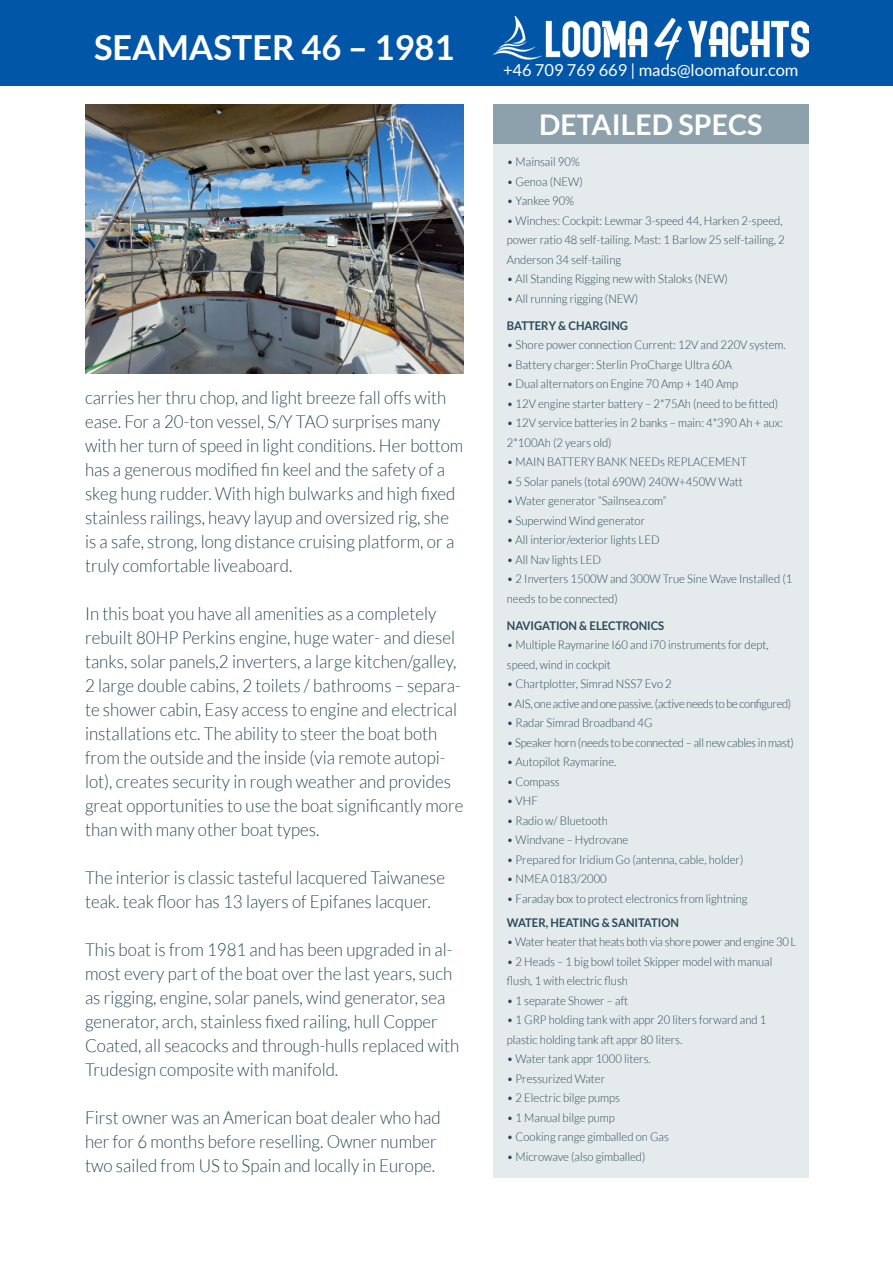
<style>
.page{position:relative;width:893px;height:1263px;background:#fff}
.page>*{position:absolute;margin:0;border:0;box-sizing:border-box;transform-origin:0 0}
.t1{font:700 34.5px "Lato";color:#fff}
.t2{font:700 28.5px "Lato";color:#fff}
.t3{font:300 18px/24px "Lato";color:#294a59;scale:.94 1}
.t4{font:16.5px "Lato";color:#fff}
.t5{font:300 12px/19.5px "Lato";color:#294a59;scale:.94 1}
.t6{font:300 12px "Lato";letter-spacing:-.02em;color:#294a59;scale:.94 1}
.t7{font:700 12px "Lato";color:#294a59;scale:.94 1}
.t8{font:300 12px "Lato";letter-spacing:-.03em;color:#294a59;scale:.94 1}
</style>
<div class="page">
<div style="left:0;top:0;width:893px;height:85px;background:#0156a8"></div>
<img style="left:493px;top:17px;width:315px;height:43px">
<div style="left:493px;top:144px;width:315px;height:1034px;background:#e5eaec"></div>
<div style="left:493px;top:104px;width:315px;height:40px;background:#8ca1ac"></div>
<img style="left:85px;top:104px;width:378px;height:269px">
<p class="t1" style="left:94px;top:27px;width:362px">SEAMASTER 46 – 1981</p>
<p class="t3" style="left:85px;top:385px;width:404px">carries her thru chop, and light breeze fall offs with ease. For a 20-ton vessel, S/Y TAO surprises many with her turn of speed in light conditions. Her bottom has a generous modified fin keel and the safety of a skeg hung rudder. With high bulwarks and high fixed stainless railings, heavy layup and oversized rig, she is a safe, strong, long distance cruising platform, or a truly comfortable liveaboard.</p>
<p class="t3" style="left:85px;top:601px;width:404px">In this boat you have all amenities as a completely rebuilt 80HP Perkins engine, huge water- and diesel tanks, solar panels,2 inverters, a large kitchen/galley, 2 large double cabins, 2 toilets / bathrooms – separa&shy;te shower cabin, Easy access to engine and electrical installations etc. The ability to steer the boat both from the outside and the inside (via remote autopi&shy;lot), creates security in rough weather and provides great opportunities to use the boat significantly more than with many other boat types.</p>
<p class="t3" style="left:85px;top:865px;width:384px">The interior is classic tasteful lacquered Taiwanese teak. teak floor has 13 layers of Epifanes lacquer.</p>
<p class="t3" style="left:85px;top:937px;width:400px">This boat is from 1981 and has been upgraded in al&shy;most every part of the boat over the last years, such as rigging, engine, solar panels, wind generator, sea generator, arch, stainless fixed railing, hull Copper Coated, all seacocks and through-hulls replaced with Trudesign composite with manifold.</p>
<p class="t3" style="left:85px;top:1105px;width:380px">First owner was an American boat dealer who had her for 6 months before reselling. Owner number two sailed from US to Spain and locally in Europe.</p>
<p class="t4" style="left:503px;top:61px;width:297px">+46 709 769 669 | mads@loomafour.com</p>
<p class="t2" style="left:539px;top:108px;width:225px">DETAILED SPECS</p>
<p class="t5" style="left:507px;top:152px;width:79px">• Mainsail 90%</p>
<p class="t5" style="left:507px;top:172px;width:82px">• Genoa (NEW)</p>
<p class="t5" style="left:507px;top:191px;width:73px">• Yankee 90%</p>
<p class="t5" style="left:507px;top:211px;width:297px">• Winches: Cockpit: Lewmar 3-speed 44, Harken 2-speed, power ratio 48 self-tailing. Mast: 1 Barlow 25 self-tailing, 2<br>Anderson 34 self-tailing</p>
<p class="t5" style="left:507px;top:269px;width:237px">• All Standing Rigging new with Staloks (NEW)</p>
<p class="t5" style="left:507px;top:289px;width:141px">• All running rigging (NEW)</p>
<p class="t7" style="left:507px;top:319px;width:130px">BATTERY &amp; CHARGING</p>
<p class="t5" style="left:507px;top:335px;width:298px">• Shore power connection Current: 12V and 220V system.</p>
<p class="t5" style="left:507px;top:355px;width:241px">• Battery charger: Sterlin ProCharge Ultra 60A</p>
<p class="t5" style="left:507px;top:374px;width:248px">• Dual alternators on Engine 70 Amp + 140 Amp</p>
<p class="t5" style="left:507px;top:394px;width:290px">• 12V engine starter battery – 2*75Ah (need to be fitted)</p>
<p class="t5" style="left:507px;top:413px;width:295px">• 12V service batteries in 2 banks – main: 4*390 Ah + aux:<br>2*100Ah (2 years old)</p>
<p class="t5" style="left:507px;top:452px;width:257px">• MAIN BATTERY BANK NEEDs REPLACEMENT</p>
<p class="t5" style="left:507px;top:472px;width:253px">• 5 Solar panels (total 690W) 240W+450W Watt</p>
<p class="t5" style="left:507px;top:491px;width:171px">• Water generator “Sailnsea.com”</p>
<p class="t5" style="left:507px;top:511px;width:149px">• Superwind Wind generator</p>
<p class="t5" style="left:507px;top:530px;width:164px">• All interior/exterior lights LED</p>
<p class="t5" style="left:507px;top:550px;width:102px">• All Nav lights LED</p>
<p class="t5" style="left:507px;top:569px;width:305px">• 2 Inverters 1500W and 300W True Sine Wave Installed (1 needs to be connected)</p>
<p class="t7" style="left:507px;top:619px;width:169px">NAVIGATION &amp; ELECTRONICS</p>
<p class="t5" style="left:507px;top:635px;width:280px">• Multiple Raymarine I60 and i70 instruments for dept, speed, wind in cockpit</p>
<p class="t5" style="left:507px;top:674px;width:177px">• Chartplotter, Simrad NSS7 Evo 2</p>
<p class="t8" style="left:507px;top:697px;width:304px">• AIS, one active and one passive. (active needs to be configured)</p>
<p class="t5" style="left:507px;top:713px;width:156px">• Radar Simrad Broadband 4G</p>
<p class="t6" style="left:507px;top:736px;width:307px">• Speaker horn (needs to be connected – all new cables in mast)</p>
<p class="t5" style="left:507px;top:752px;width:118px">• Autopilot Raymarine.</p>
<p class="t5" style="left:507px;top:772px;width:58px">• Compass</p>
<p class="t5" style="left:507px;top:791px;width:34px">• VHF</p>
<p class="t5" style="left:507px;top:811px;width:109px">• Radio w/ Bluetooth</p>
<p class="t5" style="left:507px;top:830px;width:131px">• Windvane – Hydrovane</p>
<p class="t5" style="left:507px;top:850px;width:253px">• Prepared for Iridium Go (antenna, cable, holder)</p>
<p class="t5" style="left:507px;top:869px;width:108px">• NMEA 0183/2000</p>
<p class="t5" style="left:507px;top:889px;width:258px">• Faraday box to protect electronics from lightning</p>
<p class="t7" style="left:507px;top:916px;width:185px">WATER, HEATING &amp; SANITATION</p>
<p class="t6" style="left:507px;top:936px;width:309px">• Water heater that heats both via shore power and engine 30 L</p>
<p class="t5" style="left:507px;top:952px;width:284px">• 2 Heads – 1 big bowl toilet Skipper model with manual flush, 1 with electric flush</p>
<p class="t5" style="left:507px;top:991px;width:131px">• 1 separate Shower – aft</p>
<p class="t5" style="left:507px;top:1010px;width:278px">• 1 GRP holding tank with appr 20 liters forward and 1 plastic holding tank aft appr 80 liters.</p>
<p class="t5" style="left:507px;top:1049px;width:155px">• Water tank appr 1000 liters.</p>
<p class="t5" style="left:507px;top:1069px;width:106px">• Pressurized Water</p>
<p class="t5" style="left:507px;top:1088px;width:122px">• 2 Electric bilge pumps</p>
<p class="t5" style="left:507px;top:1108px;width:116px">• 1 Manual bilge pump</p>
<p class="t5" style="left:507px;top:1127px;width:174px">• Cooking range gimballed on Gas</p>
<p class="t5" style="left:507px;top:1147px;width:149px">• Microwave (also gimballed)</p>
</div>
